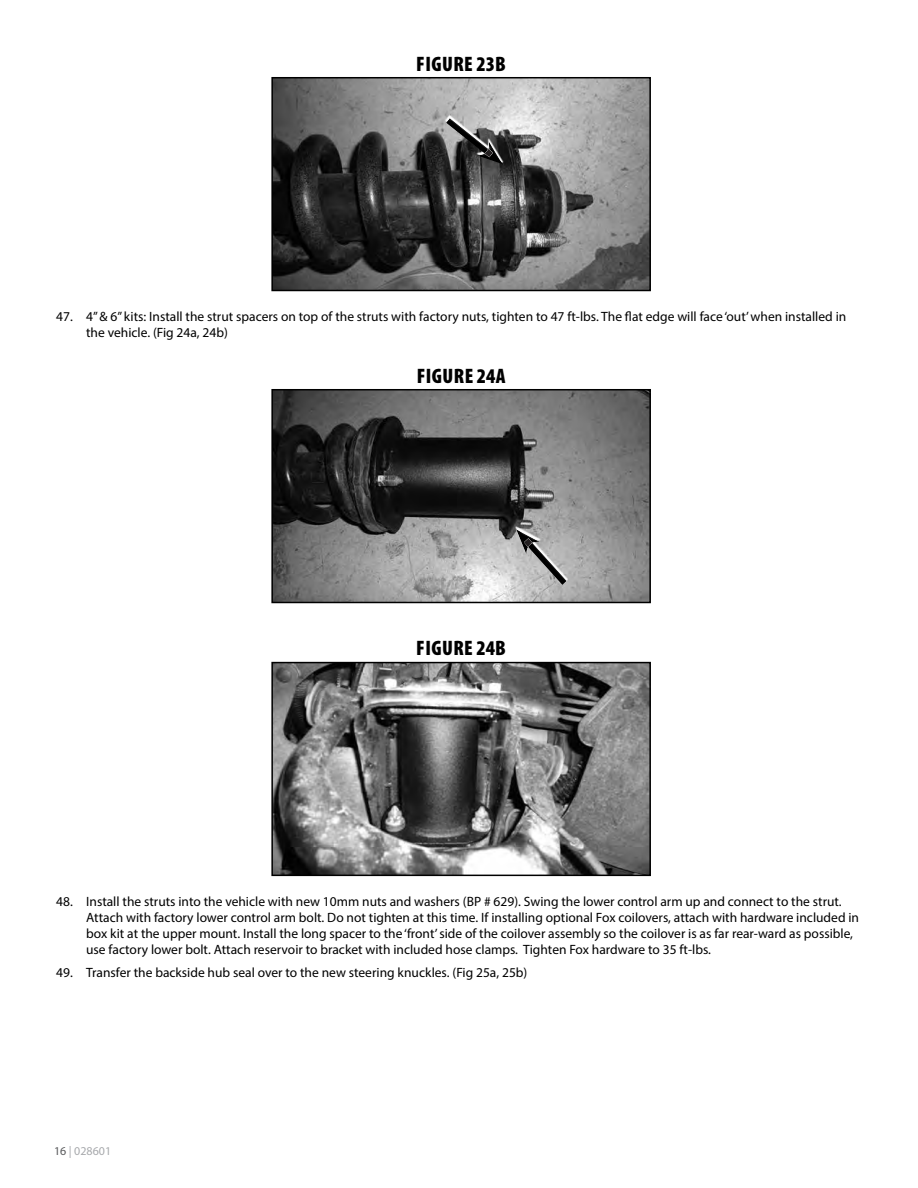
<style>
.page{position:relative;width:918px;height:1188px;background:#fff}
.page>*{position:absolute;margin:0;border:0;box-sizing:border-box;transform-origin:0 0}
.t1{font:900 condensed 21px "Myriad Pro";letter-spacing:.02em;color:#000}
.t2{font:13.5px/16.2px "Myriad Pro";color:#000}
.t3{font:12px "Myriad Pro";color:#a7a9ac}
.s1{color:#58595b}
</style>
<div class="page">
<img style="left:274px;top:80px;width:374px;height:208px">
<div style="left:271px;top:77px;width:380px;height:214px;border:2px solid #000"></div>
<svg style="left:445px;top:109px;width:59px;height:64px;background:#717171"></svg>
<img style="left:274px;top:392px;width:374px;height:208px">
<div style="left:271px;top:389px;width:380px;height:214px;border:2px solid #000"></div>
<svg style="left:515px;top:522px;width:55px;height:69px;background:#a3a3a3"></svg>
<img style="left:274px;top:665px;width:374px;height:208px">
<div style="left:271px;top:662px;width:380px;height:214px;border:2px solid #000"></div>
<h1 class="t1" style="left:416px;top:52px;width:91px">FIGURE 23B</h1>
<p class="t2" style="left:86px;top:308px;width:762px;text-indent:-30px">47. 4” &amp; 6” kits: Install the strut spacers on top of the struts with factory nuts, tighten to 47 ft-lbs. The flat edge will face ‘out’ when installed in the vehicle. (Fig 24a, 24b)</p>
<h1 class="t1" style="left:417px;top:364px;width:90px">FIGURE 24A</h1>
<h1 class="t1" style="left:416px;top:637px;width:91px">FIGURE 24B</h1>
<p class="t2" style="left:86px;top:893px;width:774px;text-indent:-30px">48. Install the struts into the vehicle with new 10mm nuts and washers (BP # 629). Swing the lower control arm up and connect to the strut.<br>Attach with factory lower control arm bolt. Do not tighten at this time. If installing optional Fox coilovers, attach with hardware included in box kit at the upper mount. Install the long spacer to the ‘front’ side of the coilover assembly so the coilover is as far rear-ward as possible, use factory lower bolt. Attach reservoir to bracket with included hose clamps. Tighten Fox hardware to 35 ft-lbs.</p>
<p class="t2" style="left:56px;top:965px;width:473px">49. Transfer the backside hub seal over to the new steering knuckles. (Fig 25a, 25b)</p>
<p class="t3" style="left:54px;top:1143px;width:59px"><span class="s1">16</span> | 028601</p>
</div>
